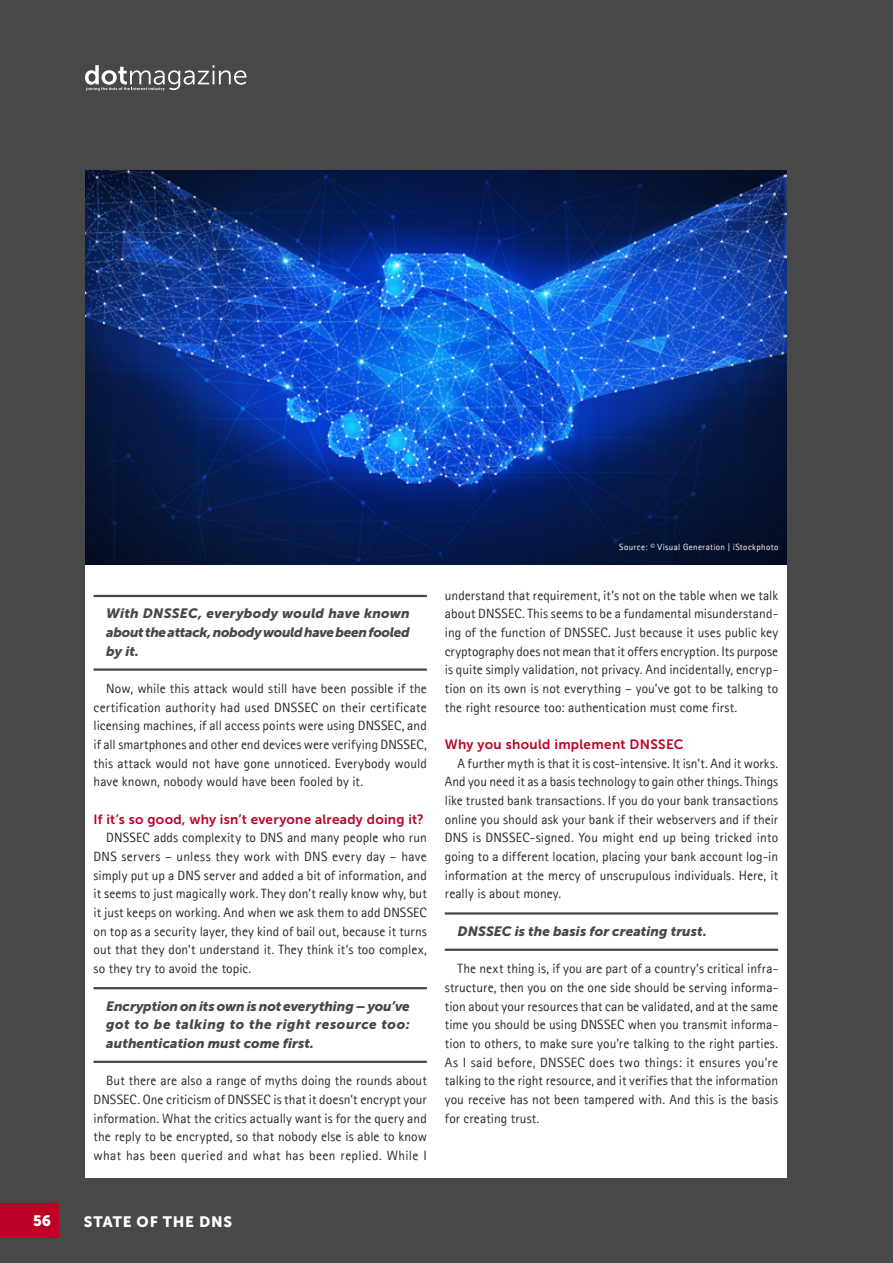
<style>
.page{position:relative;width:893px;height:1263px;background:#484848}
.page>*{position:absolute;margin:0;border:0;box-sizing:border-box;transform-origin:0 0}
.t1{font:15px "Museo Sans 900";letter-spacing:.05em;color:#fff}
.t2{font:13.5px/18.6px "Rotis Sans Serif";letter-spacing:.005em;color:#292929;text-align:justify}
.t3{font:italic 13.5px/18.6px "Museo Sans 900";letter-spacing:.005em;color:#484848;text-align:justify}
.t4{font:13.5px "Museo Sans 700";letter-spacing:.02em;color:#be0027}
.t5{font:9px "Rotis Sans Serif";letter-spacing:.04em;color:#fff}
</style>
<div class="page">
<svg style="left:85px;top:65px;width:161px;height:26px"></svg>
<div style="left:0;top:1203px;width:59px;height:34px;background:#be0027"></div>
<div style="left:85px;top:170px;width:702px;height:1008px;background:#fff"></div>
<hr style="left:94px;top:595px;width:333px;height:2px;background:#484848">
<hr style="left:94px;top:668px;width:333px;height:3px;background:#484848">
<hr style="left:94px;top:987px;width:333px;height:2px;background:#484848">
<hr style="left:94px;top:1061px;width:333px;height:2px;background:#484848">
<hr style="left:445px;top:912px;width:333px;height:2px;background:#484848">
<hr style="left:445px;top:949px;width:333px;height:2px;background:#484848">
<img style="left:85px;top:170px;width:702px;height:395px">
<p class="t3" style="left:106px;top:604px;width:305px">With DNSSEC, everybody would have known about the attack, nobody would have been fooled by it.</p>
<p class="t2" style="left:94px;top:680px;width:335px;text-indent:13px">Now, while this attack would still have been possible if the certification authority had used DNSSEC on their certificate licensing machines, if all access points were using DNSSEC, and if all smartphones and other end devices were verifying DNSSEC, this attack would not have gone unnoticed. Everybody would have known, nobody would have been fooled by it.</p>
<p class="t4" style="left:94px;top:812px;width:332px">If it’s so good, why isn’t everyone already doing it?</p>
<p class="t2" style="left:94px;top:829px;width:335px;text-indent:13px">DNSSEC adds complexity to DNS and many people who run DNS servers – unless they work with DNS every day – have simply put up a DNS server and added a bit of information, and it seems to just magically work. They don’t really know why, but it just keeps on working. And when we ask them to add DNSSEC on top as a security layer, they kind of bail out, because it turns out that they don’t understand it. They think it’s too complex, so they try to avoid the topic.</p>
<p class="t3" style="left:106px;top:996px;width:305px">Encryption on its own is not everything – you’ve got to be talking to the right resource too: authentication must come first.</p>
<p class="t2" style="left:94px;top:1072px;width:335px;text-indent:13px">But there are also a range of myths doing the rounds about DNSSEC. One criticism of DNSSEC is that it doesn’t encrypt your information. What the critics actually want is for the query and the reply to be encrypted, so that nobody else is able to know what has been queried and what has been replied. While I</p>
<p class="t5" style="left:619px;top:543px;width:161px">Source: © Visual Generation | iStockphoto</p>
<p class="t2" style="left:445px;top:587px;width:335px">understand that requirement, it’s not on the table when we talk about DNSSEC. This seems to be a fundamental misunderstand&shy;ing of the function of DNSSEC. Just because it uses public key cryptography does not mean that it offers encryption. Its purpose is quite simply validation, not privacy. And incidentally, encryp&shy;tion on its own is not everything – you’ve got to be talking to the right resource too: authentication must come first.</p>
<p class="t4" style="left:445px;top:737px;width:240px">Why you should implement DNSSEC</p>
<p class="t2" style="left:445px;top:755px;width:335px;text-indent:13px">A further myth is that it is cost-intensive. It isn’t. And it works.<br>And you need it as a basis technology to gain other things. Things like trusted bank transactions. If you do your bank transactions online you should ask your bank if their webservers and if their DNS is DNSSEC-signed. You might end up being tricked into going to a different location, placing your bank account log-in information at the mercy of unscrupulous individuals. Here, it really is about money.</p>
<p class="t3" style="left:458px;top:922px;width:251px">DNSSEC is the basis for creating trust.</p>
<p class="t2" style="left:445px;top:960px;width:335px;text-indent:13px">The next thing is, if you are part of a country’s critical infra&shy;structure, then you on the one side should be serving informa&shy;tion about your resources that can be validated, and at the same time you should be using DNSSEC when you transmit informa&shy;tion to others, to make sure you’re talking to the right parties.<br>As I said before, DNSSEC does two things: it ensures you’re talking to the right resource, and it verifies that the information you receive has not been tampered with. And this is the basis for creating trust.</p>
<p class="t1" style="left:33px;top:1212px;width:20px">56</p>
<p class="t1" style="left:84px;top:1213px;width:150px">STATE OF THE DNS</p>
</div>
